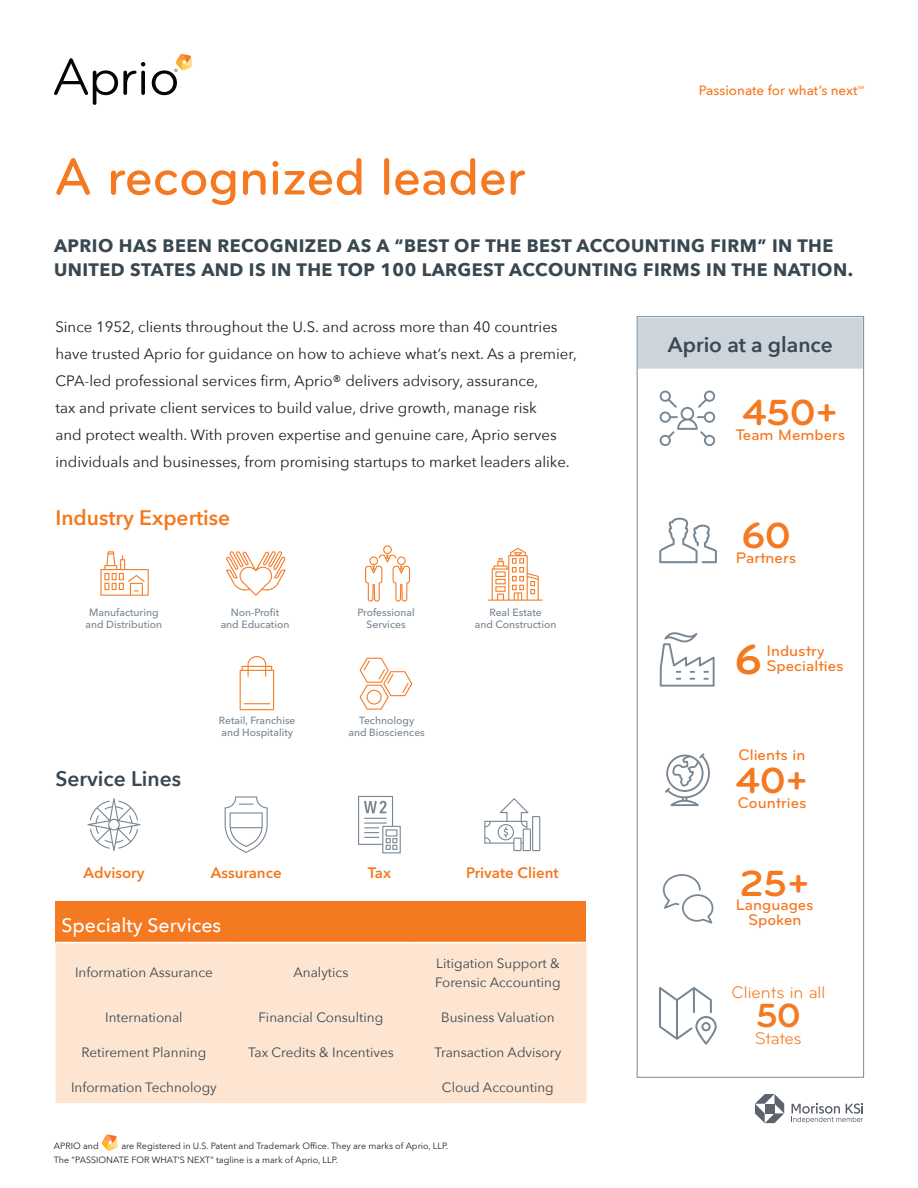
<style>
.page{position:relative;width:918px;height:1188px;background:#fff}
.page>*{position:absolute;margin:0;border:0;box-sizing:border-box;transform-origin:0 0}
.h1-orange{font:500 54px "Bryant Pro";letter-spacing:-.01em;color:#f47921}
.t1{font:700 43.5px "Bryant Pro";color:#f47921}
.t2{font:700 37.8px "Bryant Pro";color:#f47921}
.t3{font:700 34.8px "Bryant Pro";color:#f47921}
.p-body-paragraph{font:600 21px "Avenir Next";color:#394750}
.h3-headline-cta-oran{font:600 21px "Avenir Next";color:#f47921}
.h3-headline-cta-oran-2{font:500 19.5px "Avenir Next";color:#fff}
.h4-headline-caps{font:700 18px/24px "Avenir Next";letter-spacing:.025em;color:#394750}
.t4{font:17.4px "Bryant Pro";color:#f47921}
.t5{font:500 16.05px/14.5px "Bryant Pro";color:#f47921}
.p-body-paragraph-2{font:15px/27px "Avenir Next";color:#231f20}
.t6{font:600 15px "Avenir Next";color:#f47921}
.p-body-paragraph-3{font:13.5px/19.5px "Avenir Next";color:#394750}
.t7{font:500 13.5px "Avenir Next";color:#f47921}
.t8{font:500 10.35px/11.9px "Avenir Next";color:#778693;text-align:center}
.t9{font:9px/13.5px "Avenir Next";color:#231f20}
.t10{font:500 4.35px "Avenir Next";color:#f47921}
</style>
<div class="page">
<svg style="left:100px;top:551px;width:49px;height:45px"></svg>
<svg style="left:360px;top:658px;width:52px;height:52px"></svg>
<svg style="left:488px;top:548px;width:54px;height:53px"></svg>
<svg style="left:240px;top:656px;width:34px;height:54px"></svg>
<svg style="left:226px;top:551px;width:60px;height:45px"></svg>
<svg style="left:365px;top:545px;width:45px;height:57px"></svg>
<svg style="left:358px;top:796px;width:43px;height:57px"></svg>
<svg style="left:484px;top:798px;width:56px;height:53px"></svg>
<svg style="left:87px;top:798px;width:53px;height:53px"></svg>
<svg style="left:225px;top:796px;width:43px;height:57px"></svg>
<div style="left:55px;top:901px;width:531px;height:42px;background:#f47921"></div>
<div style="left:55px;top:943px;width:531px;height:160px;background:#fee5d1"></div>
<hr style="left:55px;top:942px;width:177px;height:1px;background:#fff">
<hr style="left:232px;top:942px;width:177px;height:1px;background:#fff">
<hr style="left:409px;top:942px;width:177px;height:1px;background:#fff">
<svg style="left:636px;top:316px;width:228px;height:762px"></svg>
<svg style="left:54px;top:58px;width:91px;height:47px"></svg>
<svg style="left:152px;top:54px;width:40px;height:41px"></svg>
<svg style="left:755px;top:1094px;width:29px;height:29px"></svg>
<svg style="left:792px;top:1103px;width:71px;height:20px"></svg>
<svg style="left:102px;top:1134px;width:16px;height:17px"></svg>
<p class="t7" style="left:699px;top:79px;width:160px">Passionate for what’s next</p>
<p class="t10" style="left:858px;top:84px;width:8px">SM</p>
<p class="h1-orange" style="left:54px;top:143px;width:473px">A recognized leader</p>
<p class="h4-headline-caps" style="left:54px;top:234px;width:801px">APRIO HAS BEEN RECOGNIZED AS A “BEST OF THE BEST ACCOUNTING FIRM” IN THE<br>UNITED STATES AND IS IN THE TOP 100 LARGEST ACCOUNTING FIRMS IN THE NATION.</p>
<p class="p-body-paragraph-2" style="left:55px;top:312px;width:523px">Since 1952, clients throughout the U.S. and across more than 40 countries have trusted Aprio for guidance on how to achieve what’s next. As a premier, CPA-led professional services firm, Aprio® delivers advisory, assurance,<br>tax and private client services to build value, drive growth, manage risk<br>and protect wealth. With proven expertise and genuine care, Aprio serves individuals and businesses, from promising startups to market leaders alike.</p>
<p class="h3-headline-cta-oran" style="left:55px;top:500px;width:176px">Industry Expertise</p>
<p class="t8" style="left:85px;top:606px;width:78px">Manufacturing and Distribution</p>
<p class="p-body-paragraph" style="left:55px;top:761px;width:127px">Service Lines</p>
<p class="t8" style="left:221px;top:606px;width:70px">Non-Profit and Education</p>
<p class="t8" style="left:357px;top:606px;width:59px">Professional<br>Services</p>
<p class="t8" style="left:219px;top:714px;width:78px;text-align:left">Retail, Franchise and Hospitality</p>
<p class="t8" style="left:348px;top:714px;width:78px">Technology<br>and Biosciences</p>
<p class="t8" style="left:475px;top:606px;width:83px">Real Estate<br>and Construction</p>
<p class="t6" style="left:84px;top:860px;width:62px">Advisory</p>
<p class="t6" style="left:211px;top:860px;width:72px">Assurance</p>
<p class="t6" style="left:368px;top:860px;width:25px">Tax</p>
<p class="t6" style="left:466px;top:860px;width:94px">Private Client</p>
<p class="h3-headline-cta-oran-2" style="left:61px;top:908px;width:161px">Specialty Services</p>
<p class="p-body-paragraph-3" style="left:75px;top:962px;width:139px">Information Assurance</p>
<p class="p-body-paragraph-3" style="left:293px;top:962px;width:56px">Analytics</p>
<p class="p-body-paragraph-3" style="left:435px;top:953px;width:127px">Litigation Support &amp;<br>Forensic Accounting</p>
<p class="p-body-paragraph-3" style="left:105px;top:1007px;width:79px">International</p>
<p class="p-body-paragraph-3" style="left:259px;top:1007px;width:126px">Financial Consulting</p>
<p class="p-body-paragraph-3" style="left:441px;top:1007px;width:115px">Business Valuation</p>
<p class="p-body-paragraph-3" style="left:82px;top:1042px;width:126px">Retirement Planning</p>
<p class="p-body-paragraph-3" style="left:248px;top:1042px;width:147px">Tax Credits &amp; Incentives</p>
<p class="p-body-paragraph-3" style="left:435px;top:1042px;width:128px">Transaction Advisory</p>
<p class="p-body-paragraph-3" style="left:71px;top:1077px;width:147px">Information Technology</p>
<p class="p-body-paragraph-3" style="left:442px;top:1077px;width:113px">Cloud Accounting</p>
<p class="t9" style="left:54px;top:1139px;width:396px;text-indent:67px">are Registered in U.S. Patent and Trademark Office. They are marks of Aprio, LLP.<br>The “PASSIONATE FOR WHAT’S NEXT” tagline is a mark of Aprio, LLP.</p>
<p class="t9" style="left:54px;top:1139px;width:46px">APRIO and</p>
<p class="p-body-paragraph" style="left:668px;top:327px;width:166px">Aprio at a glance</p>
<p class="t2" style="left:742px;top:389px;width:97px">450+</p>
<p class="t5" style="left:736px;top:427px;width:111px">Team Members</p>
<p class="t2" style="left:741px;top:512px;width:51px">60</p>
<p class="t5" style="left:736px;top:550px;width:62px">Partners</p>
<p class="t1" style="left:735px;top:633px;width:29px">6</p>
<p class="t5" style="left:766px;top:643px;width:79px">Industry<br>Specialties</p>
<p class="t5" style="left:739px;top:747px;width:68px">Clients in</p>
<p class="t2" style="left:736px;top:757px;width:74px">40+</p>
<p class="t5" style="left:738px;top:795px;width:70px">Countries</p>
<p class="t2" style="left:740px;top:860px;width:72px">25+</p>
<p class="t5" style="left:736px;top:898px;width:79px;text-align:center">Languages<br>Spoken</p>
<p class="t4" style="left:732px;top:981px;width:95px">Clients in all</p>
<p class="t3" style="left:756px;top:993px;width:46px">50</p>
<p class="t4" style="left:755px;top:1028px;width:48px">States</p>
</div>
